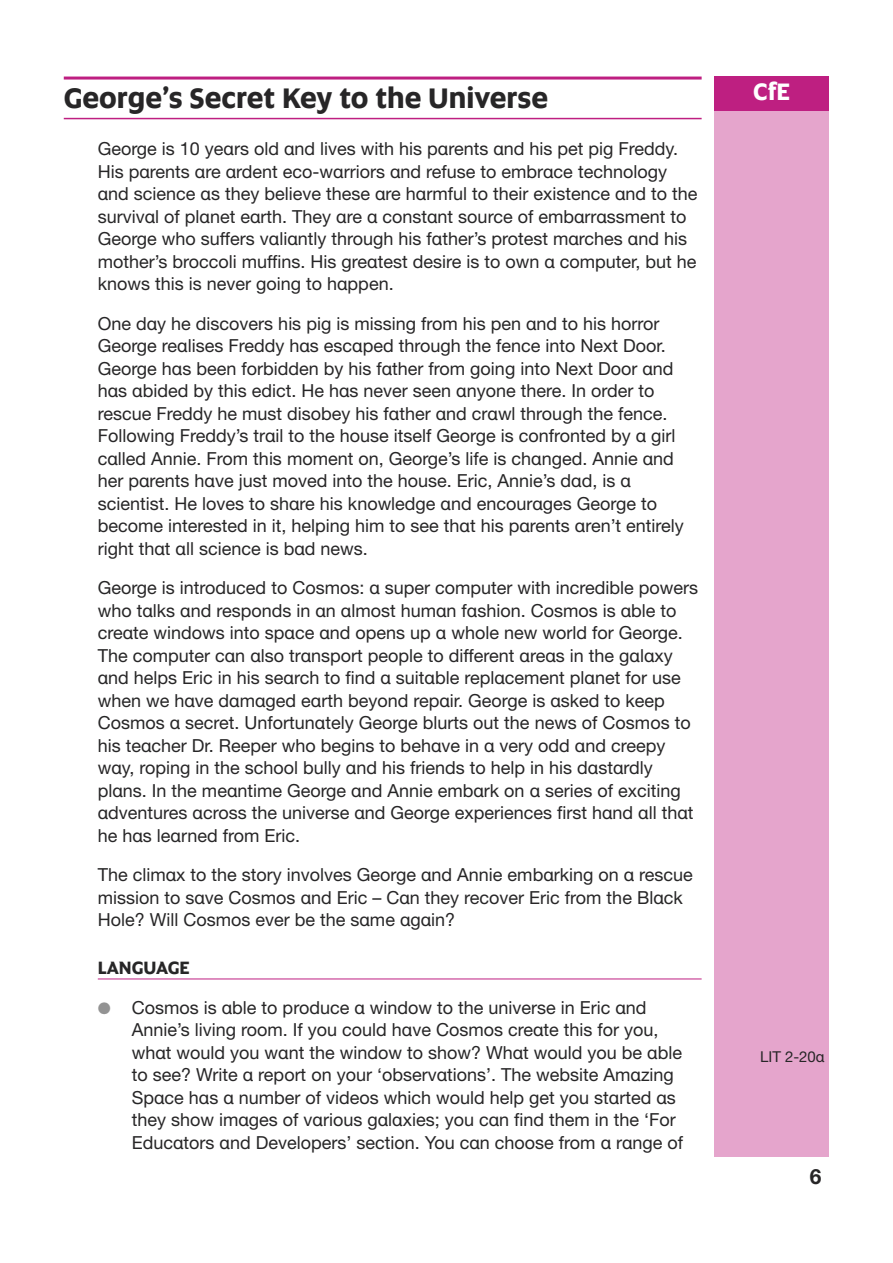
<style>
.page{position:relative;width:893px;height:1263px;background:#fff}
.page>*{position:absolute;margin:0;border:0;box-sizing:border-box;transform-origin:0 0}
.t1{font:700 28.5px "Altis Scot";color:#272627}
.t2{font:700 24px "Altis Scot";color:#fff}
.t3{font:700 21px "Helvetica Neue Alta LT Std";color:#272627}
.t4{font:18px/22.5px "Helvetica Neue Alta LT Std";color:#272627}
.t5{font:700 18px "Altis Scot";color:#272627}
.t6{font:15px "Helvetica Neue Alta LT Std";color:#272627}
.s1{color:#939393}
</style>
<div class="page">
<hr style="left:64px;top:77px;width:638px;height:3px;background:#be1f81">
<hr style="left:64px;top:118px;width:638px;height:1px;background:#be1f81">
<hr style="left:98px;top:978px;width:604px;height:1px;background:#be1f81">
<div style="left:714px;top:111px;width:115px;height:1046px;background:#e5a5cc"></div>
<div style="left:714px;top:77px;width:115px;height:34px;background:#be1f81"></div>
<h1 class="t1" style="left:64px;top:87px;width:486px">George’s Secret Key to the Universe</h1>
<p class="t4" style="left:98px;top:139px;width:601px">George is 10 years old and lives with his parents and his pet pig Freddy.<br>His parents are ardent eco-warriors and refuse to embrace technology and science as they believe these are harmful to their existence and to the survival of planet earth. They are a constant source of embarrassment to George who suffers valiantly through his father’s protest marches and his mother’s broccoli muffins. His greatest desire is to own a computer, but he knows this is never going to happen.</p>
<p class="t4" style="left:98px;top:314px;width:587px">One day he discovers his pig is missing from his pen and to his horror George realises Freddy has escaped through the fence into Next Door.<br>George has been forbidden by his father from going into Next Door and has abided by this edict. He has never seen anyone there. In order to rescue Freddy he must disobey his father and crawl through the fence.<br>Following Freddy’s trail to the house itself George is confronted by a girl called Annie. From this moment on, George’s life is changed. Annie and her parents have just moved into the house. Eric, Annie’s dad, is a scientist. He loves to share his knowledge and encourages George to become interested in it, helping him to see that his parents aren’t entirely right that all science is bad news.</p>
<p class="t4" style="left:98px;top:578px;width:602px">George is introduced to Cosmos: a super computer with incredible powers who talks and responds in an almost human fashion. Cosmos is able to create windows into space and opens up a whole new world for George.<br>The computer can also transport people to different areas in the galaxy and helps Eric in his search to find a suitable replacement planet for use when we have damaged earth beyond repair. George is asked to keep Cosmos a secret. Unfortunately George blurts out the news of Cosmos to his teacher Dr. Reeper who begins to behave in a very odd and creepy way, roping in the school bully and his friends to help in his dastardly plans. In the meantime George and Annie embark on a series of exciting adventures across the universe and George experiences first hand all that he has learned from Eric.</p>
<p class="t4" style="left:98px;top:865px;width:597px">The climax to the story involves George and Annie embarking on a rescue mission to save Cosmos and Eric – Can they recover Eric from the Black<br>Hole? Will Cosmos ever be the same again?</p>
<p class="t5" style="left:98px;top:961px;width:94px">LANGUAGE</p>
<p class="t4" style="left:132px;top:998px;width:553px;text-indent:-34px"><span class="s1">●</span> Cosmos is able to produce a window to the universe in Eric and Annie’s living room. If you could have Cosmos create this for you, what would you want the window to show? What would you be able to see? Write a report on your ‘observations’. The website Amazing Space has a number of videos which would help get you started as they show images of various galaxies; you can find them in the ‘For Educators and Developers’ section. You can choose from a range of</p>
<h2 class="t2" style="left:753px;top:82px;width:39px">CfE</h2>
<p class="t6" style="left:760px;top:1051px;width:66px">LIT 2-20a</p>
<p class="t3" style="left:810px;top:1169px;width:13px">6</p>
</div>
